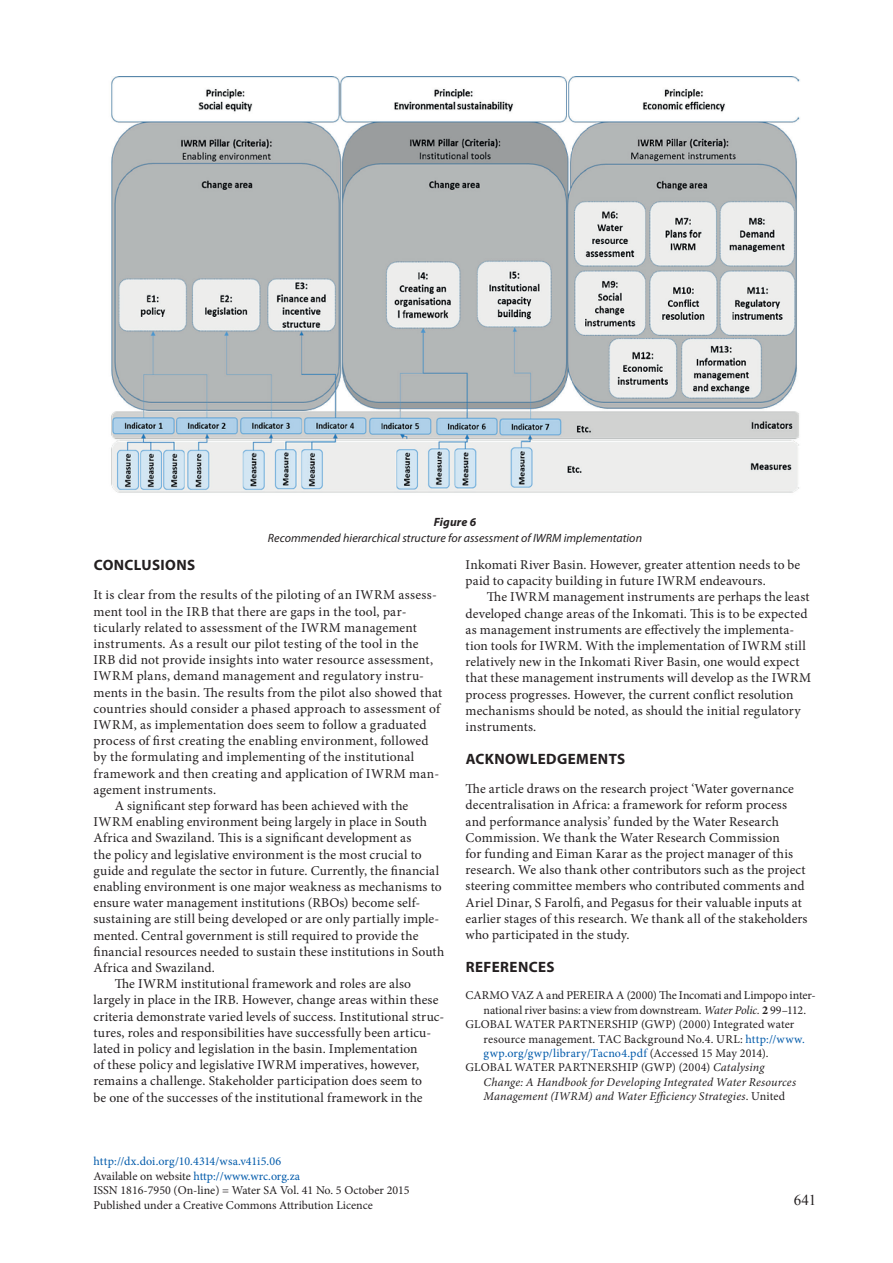
<style>
.page{position:relative;width:893px;height:1263px;background:#fff}
.page>*{position:absolute;margin:0;border:0;box-sizing:border-box;transform-origin:0 0}
.t1{font:700 15px "Myriad Pro";letter-spacing:.025em;color:#231f20}
.t2{font:15px "Times New Roman";color:#231f20}
.t3{font:13.5px/16.2px "Minion Pro";letter-spacing:.01em;color:#231f20}
.t4{font:12px/14.4px "Minion Pro";color:#231f20}
.t5{font:italic 12px "Minion Pro";letter-spacing:.01em;color:#231f20}
.t6{font:italic 12px "Myriad Pro";letter-spacing:.005em;color:#231f20}
.t7{font:12px "Minion Pro";letter-spacing:.015em;color:#015aaa}
.t8{font:12px "Minion Pro";letter-spacing:.02em;color:#231f20}
.t9{font:italic 700 12px "Myriad Pro";letter-spacing:.015em;color:#231f20}
.s1{color:#015aaa}
.s2{font-style:italic}
.s3{font-weight:700}
.s4{color:#231f20}
.s5{font-style:normal}
</style>
<div class="page">
<img style="left:111px;top:77px;width:689px;height:416px">
<p class="t9" style="left:434px;top:514px;width:44px">Figure 6</p>
<p class="t6" style="left:268px;top:532px;width:376px">Recommended hierarchical structure for assessment of IWRM implementation</p>
<p class="t1" style="left:94px;top:556px;width:103px">CONCLUSIONS</p>
<p class="t3" style="left:94px;top:587px;width:345px">It is clear from the results of the piloting of an IWRM assess-</p>
<p class="t3" style="left:94px;top:603px;width:314px">ment tool in the IRB that there are gaps in the tool, par-</p>
<p class="t3" style="left:94px;top:619px;width:325px">ticularly related to assessment of the IWRM management</p>
<p class="t3" style="left:94px;top:636px;width:326px">instruments. As a result our pilot testing of the tool in the</p>
<p class="t3" style="left:94px;top:652px;width:341px">IRB did not provide insights into water resource assessment,</p>
<p class="t3" style="left:94px;top:668px;width:332px">IWRM plans, demand management and regulatory instru-</p>
<p class="t3" style="left:94px;top:684px;width:350px">ments in the basin. The results from the pilot also showed that</p>
<p class="t3" style="left:94px;top:700px;width:348px">countries should consider a phased approach to assessment of</p>
<p class="t3" style="left:94px;top:717px;width:334px">IWRM, as implementation does seem to follow a graduated</p>
<p class="t3" style="left:94px;top:733px;width:336px">process of first creating the enabling environment, followed</p>
<p class="t3" style="left:94px;top:749px;width:322px">by the formulating and implementing of the institutional</p>
<p class="t3" style="left:94px;top:765px;width:347px">framework and then creating and application of IWRM man-</p>
<p class="t3" style="left:94px;top:781px;width:124px">agement instruments.</p>
<p class="t3" style="left:115px;top:798px;width:295px">A significant step forward has been achieved with the</p>
<p class="t3" style="left:94px;top:814px;width:335px">IWRM enabling environment being largely in place in South</p>
<p class="t3" style="left:94px;top:830px;width:319px">Africa and Swaziland. This is a significant development as</p>
<p class="t3" style="left:94px;top:846px;width:330px">the policy and legislative environment is the most crucial to</p>
<p class="t3" style="left:94px;top:862px;width:347px">guide and regulate the sector in future. Currently, the financial</p>
<p class="t3" style="left:94px;top:879px;width:350px">enabling environment is one major weakness as mechanisms to</p>
<p class="t3" style="left:94px;top:895px;width:328px">ensure water management institutions (RBOs) become self-</p>
<p class="t3" style="left:94px;top:911px;width:347px">sustaining are still being developed or are only partially imple-</p>
<p class="t3" style="left:94px;top:927px;width:326px">mented. Central government is still required to provide the</p>
<p class="t3" style="left:94px;top:943px;width:352px">financial resources needed to sustain these institutions in South</p>
<p class="t3" style="left:94px;top:960px;width:123px">Africa and Swaziland.</p>
<p class="t3" style="left:115px;top:976px;width:298px">The IWRM institutional framework and roles are also</p>
<p class="t3" style="left:94px;top:992px;width:346px">largely in place in the IRB. However, change areas within these</p>
<p class="t3" style="left:94px;top:1008px;width:352px">criteria demonstrate varied levels of success. Institutional struc-</p>
<p class="t3" style="left:94px;top:1024px;width:339px">tures, roles and responsibilities have successfully been articu-</p>
<p class="t3" style="left:94px;top:1041px;width:325px">lated in policy and legislation in the basin. Implementation</p>
<p class="t3" style="left:94px;top:1057px;width:327px">of these policy and legislative IWRM imperatives, however,</p>
<p class="t3" style="left:94px;top:1073px;width:330px">remains a challenge. Stakeholder participation does seem to</p>
<p class="t3" style="left:94px;top:1089px;width:331px">be one of the successes of the institutional framework in the</p>
<p class="t4" style="left:94px;top:1154px;width:318px"><span class="s1">http://dx.doi.org/10.4314/wsa.v41i5.06<br></span>Available on website <span class="s1">http://www.wrc.org.za<br></span>ISSN 1816-7950 (On-line) = Water SA Vol. 41 No. 5 October 2015<br>Published under a Creative Commons Attribution Licence</p>
<p class="t3" style="left:466px;top:557px;width:336px">Inkomati River Basin. However, greater attention needs to be paid to capacity building in future IWRM endeavours.</p>
<p class="t3" style="left:466px;top:589px;width:347px;text-indent:21px">The IWRM management instruments are perhaps the least developed change areas of the Inkomati. This is to be expected as management instruments are effectively the implementa&shy;tion tools for IWRM. With the implementation of IWRM still relatively new in the Inkomati River Basin, one would expect that these management instruments will develop as the IWRM process progresses. However, the current conflict resolution mechanisms should be noted, as should the initial regulatory instruments.</p>
<p class="t1" style="left:466px;top:749px;width:161px">ACKNOWLEDGEMENTS</p>
<p class="t3" style="left:466px;top:781px;width:343px">The article draws on the research project ‘Water governance decentralisation in Africa: a framework for reform process and performance analysis’ funded by the Water Research Commission. We thank the Water Research Commission<br>for funding and Eiman Karar as the project manager of this research. We also thank other contributors such as the project steering committee members who contributed comments and Ariel Dinar, S Farolfi, and Pegasus for their valuable inputs at earlier stages of this research. We thank all of the stakeholders who participated in the study.</p>
<p class="t1" style="left:466px;top:957px;width:90px">REFERENCES</p>
<p class="t4" style="left:466px;top:988px;width:352px">CARMO VAZ A and PEREIRA A (2000) The Incomati and Limpopo inter-</p>
<p class="t4" style="left:484px;top:1003px;width:324px">national river basins: a view from downstream. <span class="s2">Water Polic.</span> <span class="s3">2</span> 99–112.</p>
<p class="t4" style="left:466px;top:1017px;width:330px">GLOBAL WATER PARTNERSHIP (GWP) (2000) Integrated water</p>
<p class="t4" style="left:484px;top:1032px;width:323px">resource management. TAC Background No.4. URL: <span class="s1">http://www.</span></p>
<p class="t7" style="left:484px;top:1045px;width:286px">gwp.org/gwp/library/Tacno4.pdf <span class="s4">(Accessed 15 May 2014).</span></p>
<p class="t8" style="left:466px;top:1059px;width:300px">GLOBAL WATER PARTNERSHIP (GWP) (2004) <span class="s2">Catalysing</span></p>
<p class="t5" style="left:484px;top:1074px;width:314px">Change: A Handbook for Developing Integrated Water Resources</p>
<p class="t5" style="left:484px;top:1088px;width:303px">Management (IWRM) and Water Efficiency Strategies<span class="s5">. United</span></p>
<p class="t2" style="left:794px;top:1190px;width:24px">641</p>
</div>
